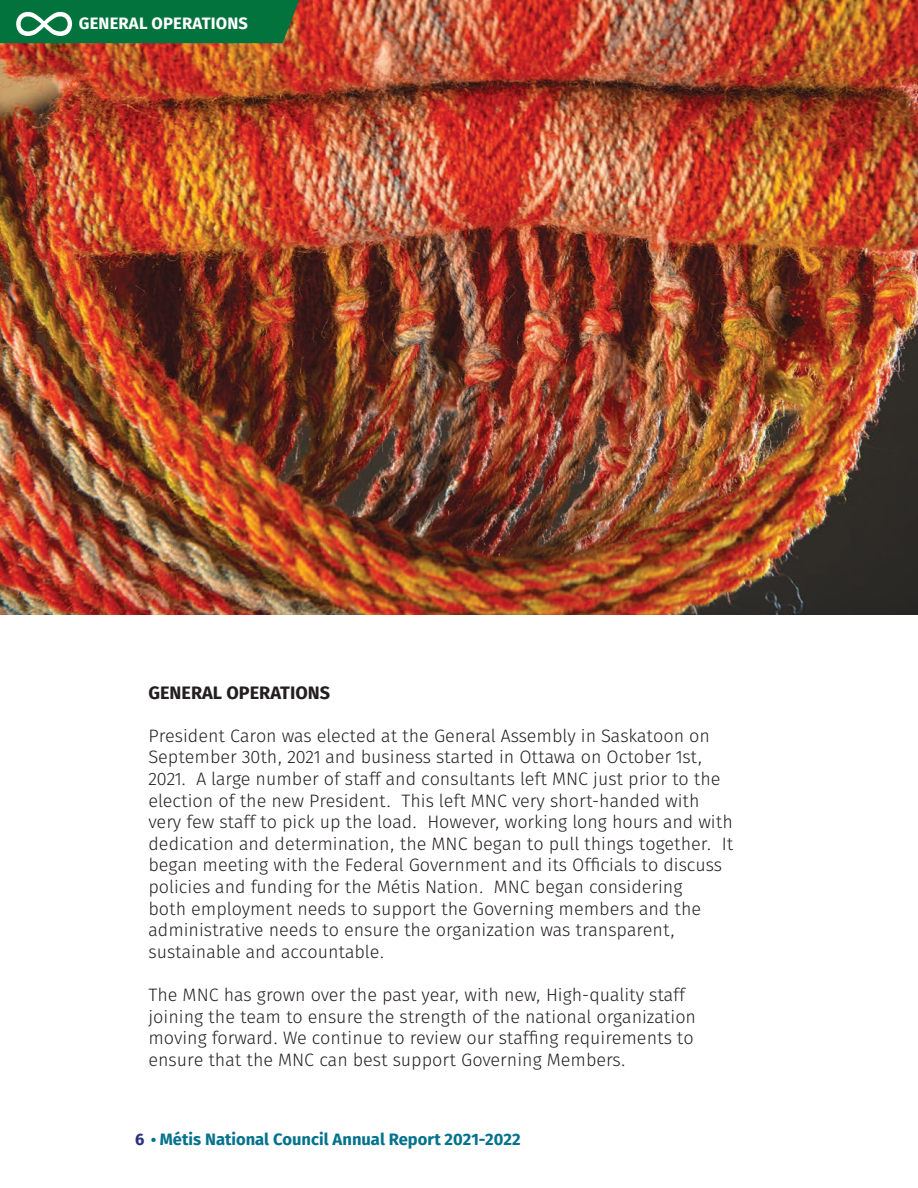
<style>
.page{position:relative;width:918px;height:1188px;background:#fff}
.page>*{position:absolute;margin:0;border:0;box-sizing:border-box;transform-origin:0 0}
.main_body{font:18px/21.6px "Fira Sans OT Light";color:#231f20}
.t1{font:700 18px "Fira Sans OT";color:#231f20}
.t2{font:700 16.5px "Fira Sans OT";color:#03728d}
.chart_heading{font:700 16.5px "Fira Sans OT";letter-spacing:.01em;color:#fff}
.s1{color:#2a317e}
.s2{font-size:15px}
</style>
<div class="page">
<img style="left:0;top:0;width:918px;height:614px">
<svg style="left:0;top:0;width:299px;height:43px;background:#137846"></svg>
<p class="chart_heading" style="left:79px;top:12px;width:171px">GENERAL OPERATIONS</p>
<p class="t1" style="left:148px;top:680px;width:183px">GENERAL OPERATIONS</p>
<p class="main_body" style="left:148px;top:726px;width:586px">President Caron was elected at the General Assembly in Saskatoon on September 30th, 2021 and business started in Ottawa on October 1st, 2021. A large number of staff and consultants left MNC just prior to the election of the new President. This left MNC very short-handed with very few staff to pick up the load. However, working long hours and with dedication and determination, the MNC began to pull things together. It began meeting with the Federal Government and its Officials to discuss policies and funding for the Métis Nation. MNC began considering<br>both employment needs to support the Governing members and the administrative needs to ensure the organization was transparent, sustainable and accountable.</p>
<p class="main_body" style="left:148px;top:985px;width:549px">The MNC has grown over the past year, with new, High-quality staff joining the team to ensure the strength of the national organization moving forward. We continue to review our staffing requirements to ensure that the MNC can best support Governing Members.</p>
<p class="t2" style="left:135px;top:1128px;width:387px"><span class="s1">6</span> <span class="s2">•</span> Métis National Council Annual Report 2021-2022</p>
</div>
